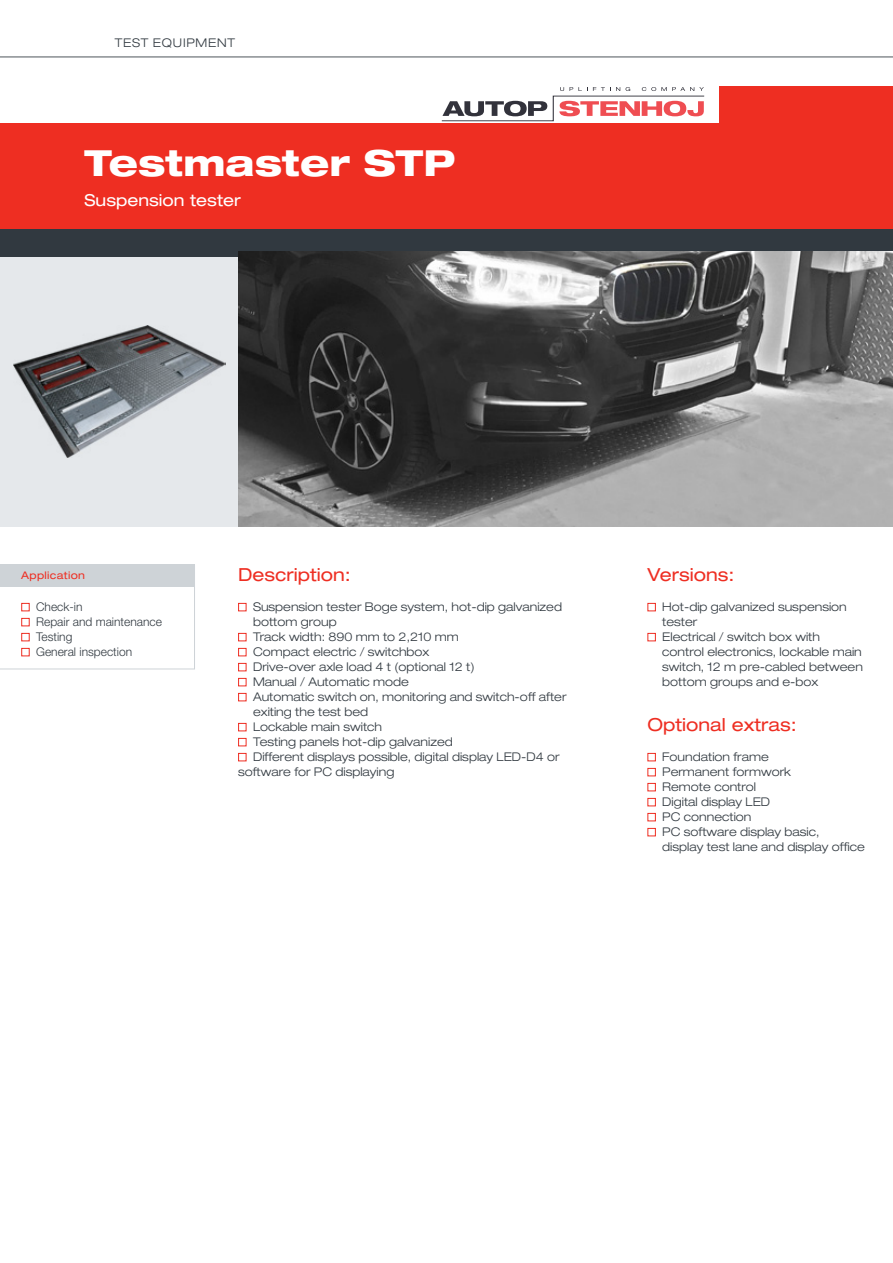
<style>
.page{position:relative;width:893px;height:1263px;background:#fff}
.page>*{position:absolute;margin:0;border:0;box-sizing:border-box;transform-origin:0 0}
.Headline_weiß_2017{font:800 expanded 36px "Helvetica Neue LT Pro";color:#fff}
.Headline_Fließtxt_ro{font:expanded 18px "Helvetica Neue LT Pro";color:#ee2e22}
.Subheadline_weiß_201{font:expanded 16.5px "Helvetica Neue LT Pro";color:#fff}
.Fließtext_2017{font:300 expanded 12px "Helvetica Neue LT Pro";color:#313940}
.Text_Kasten_2017{font:300 12px "Helvetica Neue LT Pro";color:#313940}
.Fließtext_2017-2{font:300 expanded 12px "Helvetica Neue LT Pro";letter-spacing:.065em;color:#313940}
.Headline_Kasten_rot{font:expanded 10.5px "Helvetica Neue LT Pro";letter-spacing:.03em;color:#ee2e22}
</style>
<div class="page">
<svg style="left:0;top:56px;width:893px;height:1px"></svg>
<div style="left:0;top:154px;width:893px;height:105px;background:#313940"></div>
<div style="left:719px;top:86px;width:174px;height:105px;background:#ee2e22"></div>
<div style="left:0;top:257px;width:893px;height:269px;background:#e5e8eb"></div>
<img style="left:14px;top:325px;width:211px;height:133px">
<img style="left:238px;top:251px;width:655px;height:275px">
<div style="left:0;top:124px;width:893px;height:105px;background:#ee2e22"></div>
<svg style="left:0;top:587px;width:195px;height:82px"></svg>
<div style="left:0;top:564px;width:195px;height:23px;background:#ced3d7"></div>
<div style="left:21px;top:603px;width:9px;height:8px;border:1px solid #ee2e22"></div>
<div style="left:21px;top:618px;width:9px;height:8px;border:1px solid #ee2e22"></div>
<div style="left:21px;top:633px;width:9px;height:8px;border:1px solid #ee2e22"></div>
<div style="left:21px;top:648px;width:9px;height:8px;border:1px solid #ee2e22"></div>
<div style="left:238px;top:603px;width:9px;height:8px;border:1px solid #ee2e22"></div>
<div style="left:238px;top:633px;width:9px;height:8px;border:1px solid #ee2e22"></div>
<div style="left:238px;top:648px;width:9px;height:8px;border:1px solid #ee2e22"></div>
<div style="left:238px;top:663px;width:9px;height:8px;border:1px solid #ee2e22"></div>
<div style="left:238px;top:678px;width:9px;height:8px;border:1px solid #ee2e22"></div>
<div style="left:238px;top:693px;width:9px;height:8px;border:1px solid #ee2e22"></div>
<div style="left:238px;top:723px;width:9px;height:8px;border:1px solid #ee2e22"></div>
<div style="left:238px;top:738px;width:9px;height:8px;border:1px solid #ee2e22"></div>
<div style="left:238px;top:753px;width:9px;height:8px;border:1px solid #ee2e22"></div>
<div style="left:647px;top:603px;width:9px;height:8px;border:1px solid #ee2e22"></div>
<div style="left:647px;top:633px;width:9px;height:8px;border:1px solid #ee2e22"></div>
<div style="left:647px;top:753px;width:9px;height:8px;border:1px solid #ee2e22"></div>
<div style="left:647px;top:768px;width:9px;height:8px;border:1px solid #ee2e22"></div>
<div style="left:647px;top:783px;width:9px;height:8px;border:1px solid #ee2e22"></div>
<div style="left:647px;top:798px;width:9px;height:8px;border:1px solid #ee2e22"></div>
<div style="left:647px;top:813px;width:9px;height:8px;border:1px solid #ee2e22"></div>
<div style="left:647px;top:828px;width:9px;height:8px;border:1px solid #ee2e22"></div>
<svg style="left:441px;top:87px;width:264px;height:35px"></svg>
<p class="Fließtext_2017-2" style="left:115px;top:35px;width:122px">TEST EQUIPMENT</p>
<p class="Headline_weiß_2017" style="left:85px;top:140px;width:372px">Testmaster STP</p>
<p class="Subheadline_weiß_201" style="left:85px;top:191px;width:158px">Suspension tester</p>
<p class="Headline_Kasten_rot" style="left:21px;top:569px;width:65px">Application</p>
<p class="Text_Kasten_2017" style="left:36px;top:600px;width:48px">Check-in</p>
<p class="Text_Kasten_2017" style="left:36px;top:615px;width:127px">Repair and maintenance</p>
<p class="Text_Kasten_2017" style="left:36px;top:630px;width:38px">Testing</p>
<p class="Text_Kasten_2017" style="left:36px;top:645px;width:98px">General inspection</p>
<p class="Headline_Fließtxt_ro" style="left:238px;top:565px;width:114px">Description:</p>
<p class="Fließtext_2017" style="left:253px;top:600px;width:310px">Suspension tester Boge system, hot-dip galvanized</p>
<p class="Fließtext_2017" style="left:253px;top:615px;width:85px">bottom group</p>
<p class="Fließtext_2017" style="left:253px;top:630px;width:207px">Track width: 890 mm to 2,210 mm</p>
<p class="Fließtext_2017" style="left:253px;top:645px;width:178px">Compact electric / switchbox</p>
<p class="Fließtext_2017" style="left:253px;top:660px;width:223px">Drive-over axle load 4 t (optional 12 t)</p>
<p class="Fließtext_2017" style="left:253px;top:675px;width:158px">Manual / Automatic mode</p>
<p class="Fließtext_2017" style="left:253px;top:690px;width:315px">Automatic switch on, monitoring and switch-off after</p>
<p class="Fließtext_2017" style="left:253px;top:705px;width:117px">exiting the test bed</p>
<p class="Fließtext_2017" style="left:253px;top:720px;width:131px">Lockable main switch</p>
<p class="Fließtext_2017" style="left:253px;top:735px;width:201px">Testing panels hot-dip galvanized</p>
<p class="Fließtext_2017" style="left:253px;top:750px;width:308px">Different displays possible, digital display LED-D4 or</p>
<p class="Fließtext_2017" style="left:238px;top:765px;width:158px">software for PC displaying</p>
<p class="Headline_Fließtxt_ro" style="left:647px;top:565px;width:89px">Versions:</p>
<p class="Fließtext_2017" style="left:662px;top:600px;width:186px">Hot-dip galvanized suspension</p>
<p class="Fließtext_2017" style="left:662px;top:615px;width:37px">tester</p>
<p class="Fließtext_2017" style="left:662px;top:630px;width:159px">Electrical / switch box with</p>
<p class="Fließtext_2017" style="left:662px;top:645px;width:201px">control electronics, lockable main</p>
<p class="Fließtext_2017" style="left:662px;top:660px;width:202px">switch, 12 m pre-cabled between</p>
<p class="Fließtext_2017" style="left:662px;top:675px;width:158px">bottom groups and e-box</p>
<p class="Headline_Fließtxt_ro" style="left:647px;top:715px;width:151px">Optional extras:</p>
<p class="Fließtext_2017" style="left:662px;top:750px;width:108px">Foundation frame</p>
<p class="Fließtext_2017" style="left:662px;top:765px;width:130px">Permanent formwork</p>
<p class="Fließtext_2017" style="left:662px;top:780px;width:95px">Remote control</p>
<p class="Fließtext_2017" style="left:662px;top:795px;width:109px">Digital display LED</p>
<p class="Fließtext_2017" style="left:662px;top:810px;width:91px">PC connection</p>
<p class="Fließtext_2017" style="left:662px;top:825px;width:159px">PC software display basic,</p>
<p class="Fließtext_2017" style="left:662px;top:840px;width:204px">display test lane and display office</p>
</div>
